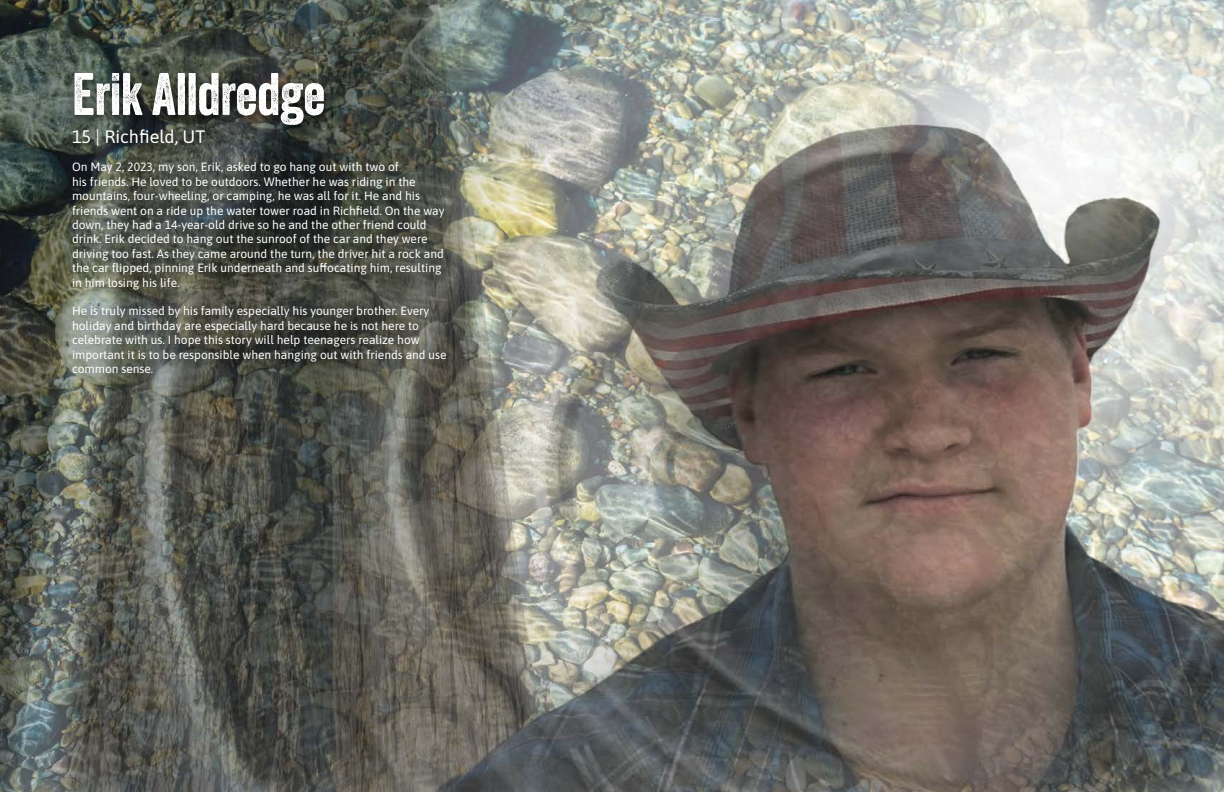
<style>
.page{position:relative;width:1224px;height:792px;background:#fff}
.page>*{position:absolute;margin:0;border:0;box-sizing:border-box;transform-origin:0 0}
.t1{font:58px "Veneer";color:#fff}
.t2{font:18px "Asap";color:#fff}
.t3{font:12px/14.4px "Asap";color:#fff}
</style>
<div class="page">
<img style="left:0;top:0;width:1224px;height:792px">
<div style="left:64px;top:67px;width:392px;height:321px;background:#000;opacity:.75"></div>
<h1 class="t1" style="left:72px;top:59px;width:255px">Erik Alldredge</h1>
<h2 class="t2" style="left:72px;top:124px;width:135px">15 | Richfield, UT</h2>
<p class="t3" style="left:72px;top:159px;width:374px">On May 2, 2023, my son, Erik, asked to go hang out with two of<br>his friends. He loved to be outdoors. Whether he was riding in the mountains, four-wheeling, or camping, he was all for it. He and his friends went on a ride up the water tower road in Richfield. On the way down, they had a 14-year-old drive so he and the other friend could drink. Erik decided to hang out the sunroof of the car and they were driving too fast. As they came around the turn, the driver hit a rock and the car flipped, pinning Erik underneath and suffocating him, resulting in him losing his life.</p>
<p class="t3" style="left:72px;top:303px;width:376px">He is truly missed by his family especially his younger brother. Every holiday and birthday are especially hard because he is not here to celebrate with us. I hope this story will help teenagers realize how important it is to be responsible when hanging out with friends and use common sense.</p>
</div>
